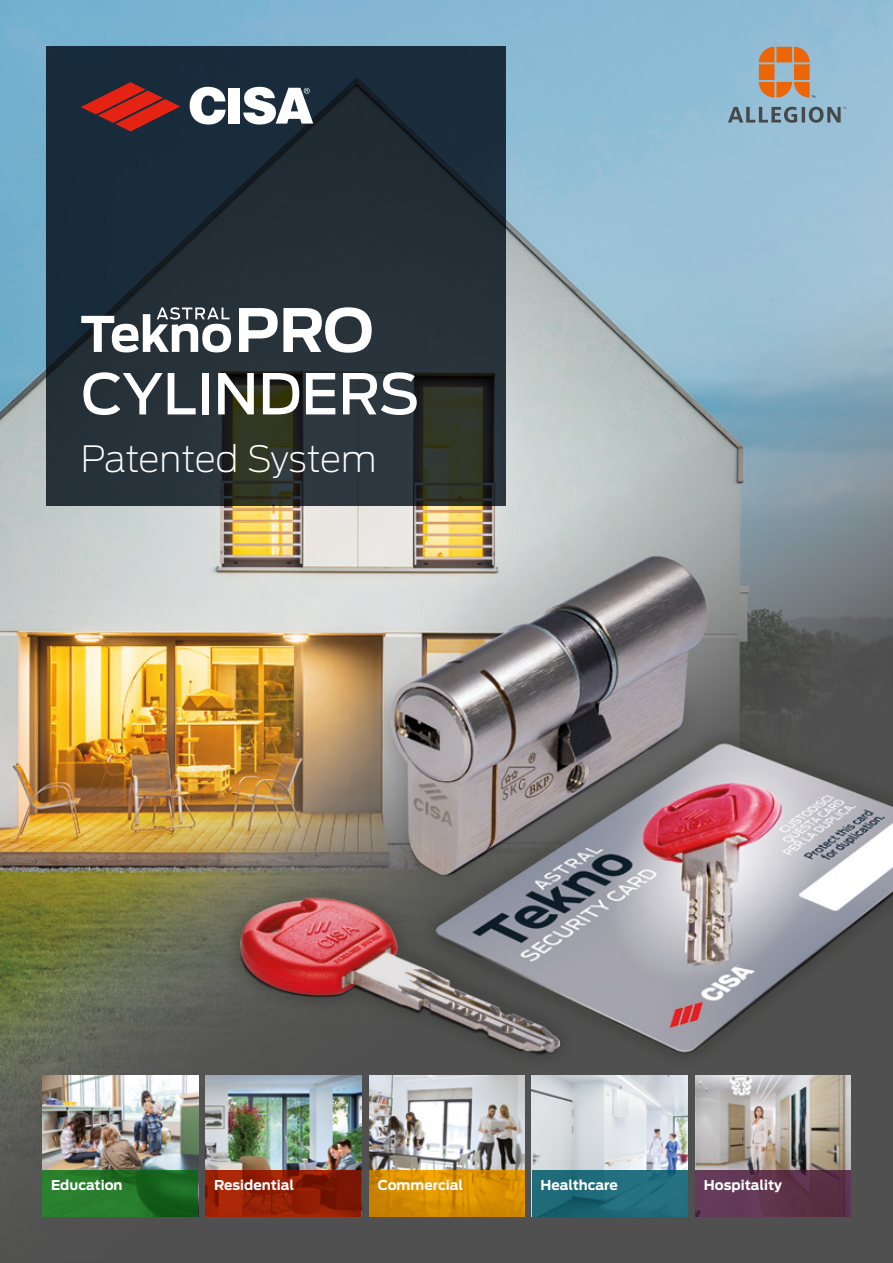
<style>
.page{position:relative;width:893px;height:1263px;background:#fff}
.page>*{position:absolute;margin:0;border:0;box-sizing:border-box;transform-origin:0 0}
.t1{font:500 55.95px "Antenna";color:#fff}
.t2{font:200 36px "Antenna";letter-spacing:-.02em;color:#fff}
.t3{font:700 13.5px "Antenna";color:#fff}
</style>
<div class="page">
<img style="left:0;top:0;width:893px;height:1263px">
<svg style="left:47px;top:47px;width:459px;height:459px;background:#212e36"></svg>
<svg style="left:81px;top:82px;width:99px;height:49px;background:#752728"></svg>
<svg style="left:190px;top:87px;width:36px;height:38px"></svg>
<div style="left:229px;top:88px;width:11px;height:36px;background:#fff"></div>
<svg style="left:243px;top:87px;width:70px;height:38px"></svg>
<svg style="left:759px;top:47px;width:56px;height:51px;background:#c7895c"></svg>
<svg style="left:728px;top:107px;width:118px;height:16px;background:#758e9b"></svg>
<img style="left:43px;top:1075px;width:155px;height:95px">
<svg style="left:43px;top:1170px;width:155px;height:46px;background:#207226"></svg>
<img style="left:369px;top:1075px;width:155px;height:95px">
<svg style="left:369px;top:1170px;width:155px;height:46px;background:#d78e00"></svg>
<img style="left:532px;top:1075px;width:155px;height:95px">
<svg style="left:532px;top:1170px;width:155px;height:46px;background:#1f6b7a"></svg>
<img style="left:695px;top:1075px;width:155px;height:95px">
<svg style="left:695px;top:1170px;width:155px;height:46px;background:#5e344d"></svg>
<img style="left:206px;top:1075px;width:155px;height:95px">
<svg style="left:206px;top:1170px;width:155px;height:46px;background:#8f1d03"></svg>
<svg style="left:81px;top:307px;width:150px;height:45px"></svg>
<svg style="left:239px;top:307px;width:133px;height:46px"></svg>
<h1 class="t1" style="left:81px;top:356px;width:340px">CYLINDERS</h1>
<h2 class="t2" style="left:81px;top:436px;width:297px">Patented System</h2>
<p class="t3" style="left:51px;top:1175px;width:73px">Education</p>
<p class="t3" style="left:214px;top:1175px;width:82px">Residential</p>
<p class="t3" style="left:378px;top:1175px;width:87px">Commercial</p>
<p class="t3" style="left:540px;top:1175px;width:79px">Healthcare</p>
<p class="t3" style="left:704px;top:1175px;width:79px">Hospitality</p>
</div>
